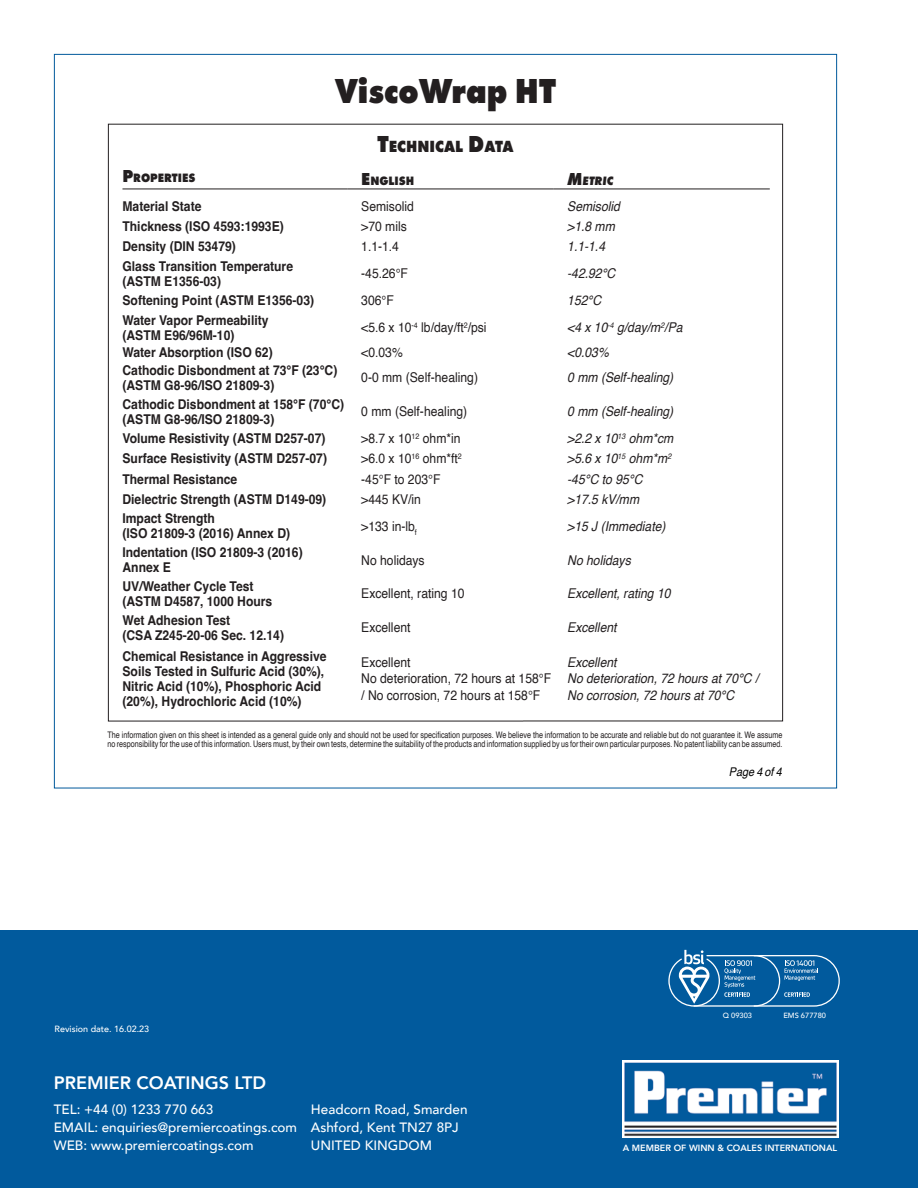
<style>
.page{position:relative;width:918px;height:1188px;background:#fff}
.page>*{position:absolute;margin:0;border:0;box-sizing:border-box;transform-origin:0 0}
.Subhead_1{font:800 36px "Futura PT";color:#231f20;scale:.9 1}
.t1{font:800 18px "Avenir";color:#fff}
.Subhead_2{font:800 16.8px "Futura PT";color:#231f20;scale:.9 1}
.Body_text{font:700 13.5px/15px "Helvetica";color:#231f20;scale:.9 1}
.Body_text-2{font:13.5px/16.5px "Helvetica";color:#231f20;scale:.9 1}
.Body_text-3{font:italic 13.5px/16.5px "Helvetica";color:#231f20;scale:.9 1}
.t2{font:500 13.5px "Avenir";color:#fff}
.Subhead_2-2{font:800 12.6px "Futura PT";color:#231f20;scale:.9 1}
.Subhead_2-3{font:italic 800 12.6px "Futura PT";color:#231f20;scale:.9 1}
.Body_text-4{font:italic 12px "Helvetica";color:#000;scale:.9 1}
.t3{font:9px "Helvetica";color:#231f20;scale:.8 1}
.t4{font:800 9px "Avenir";color:#fff}
.t5{font:500 9px "Avenir";color:#fff}
.t6{font:500 7.5px "Avenir";color:#fff}
.s1{font-size:24px}
.s2{font-size:18px}
</style>
<div class="page">
<div style="left:0;top:930px;width:918px;height:258px;background:#015a9d"></div>
<img style="left:623px;top:1060px;width:216px;height:78px">
<svg style="left:668px;top:950px;width:172px;height:57px"></svg>
<svg style="left:108px;top:123px;width:675px;height:599px"></svg>
<hr style="left:122px;top:189px;width:226px;height:1px;background:#231f20">
<hr style="left:348px;top:189px;width:206px;height:1px;background:#231f20">
<hr style="left:554px;top:189px;width:216px;height:1px;background:#231f20">
<p class="Subhead_1" style="left:335px;top:68px;width:247px">ViscoWrap HT</p>
<p class="Subhead_2" style="left:377px;top:135px;width:153px"><span class="s1">T</span>ECHNICAL <span class="s1">D</span>ATA</p>
<p class="Subhead_2-2" style="left:122px;top:170px;width:83px"><span class="s2">P</span>ROPERTIES</p>
<p class="Subhead_2-2" style="left:361px;top:173px;width:59px"><span class="s2">E</span>NGLISH</p>
<p class="Subhead_2-3" style="left:567px;top:173px;width:53px"><span class="s2">M</span>ETRIC</p>
<p class="Body_text" style="left:122px;top:200px;width:89px">Material State</p>
<p class="Body_text-2" style="left:361px;top:198px;width:60px">Semisolid</p>
<p class="Body_text-3" style="left:567px;top:198px;width:60px">Semisolid</p>
<p class="Body_text" style="left:122px;top:220px;width:181px">Thickness (ISO 4593:1993E)</p>
<p class="Body_text-2" style="left:361px;top:219px;width:52px">&gt;70 mils</p>
<p class="Body_text-3" style="left:567px;top:218px;width:54px">&gt;1.8 mm</p>
<p class="Body_text" style="left:122px;top:241px;width:128px">Density (DIN 53479)</p>
<p class="Body_text-2" style="left:361px;top:239px;width:44px">1.1-1.4</p>
<p class="Body_text-3" style="left:567px;top:239px;width:44px">1.1-1.4</p>
<p class="Body_text" style="left:122px;top:260px;width:191px">Glass Transition Temperature</p>
<p class="Body_text" style="left:122px;top:275px;width:111px">(ASTM E1356-03)</p>
<p class="Body_text-2" style="left:361px;top:266px;width:53px">-45.26°F</p>
<p class="Body_text-3" style="left:567px;top:266px;width:55px">-42.92°C</p>
<p class="Body_text" style="left:122px;top:295px;width:215px">Softening Point (ASTM E1356-03)</p>
<p class="Body_text-2" style="left:361px;top:293px;width:38px">306°F</p>
<p class="Body_text-3" style="left:567px;top:293px;width:39px">152°C</p>
<p class="Body_text" style="left:122px;top:314px;width:164px">Water Vapor Permeability</p>
<p class="Body_text" style="left:122px;top:329px;width:126px">(ASTM E96/96M-10)</p>
<p class="Body_text-2" style="left:361px;top:320px;width:141px">&lt;5.6 x 10<sup>-4</sup> lb/day/ft<sup>2</sup>/psi</p>
<p class="Body_text-3" style="left:567px;top:320px;width:130px">&lt;4 x 10<sup>-4</sup> g/day/m<sup>2</sup>/Pa</p>
<p class="Body_text" style="left:122px;top:347px;width:169px">Water Absorption (ISO 62)</p>
<p class="Body_text-2" style="left:361px;top:345px;width:48px">&lt;0.03%</p>
<p class="Body_text-3" style="left:567px;top:345px;width:48px">&lt;0.03%</p>
<p class="Body_text" style="left:122px;top:364px;width:240px">Cathodic Disbondment at 73°F (23°C)</p>
<p class="Body_text" style="left:122px;top:379px;width:170px">(ASTM G8-96/ISO 21809-3)</p>
<p class="Body_text-2" style="left:361px;top:370px;width:131px">0-0 mm (Self-healing)</p>
<p class="Body_text-3" style="left:567px;top:370px;width:119px">0 mm (Self-healing)</p>
<p class="Body_text" style="left:122px;top:398px;width:248px">Cathodic Disbondment at 158°F (70°C)</p>
<p class="Body_text" style="left:122px;top:413px;width:170px">(ASTM G8-96/ISO 21809-3)</p>
<p class="Body_text-2" style="left:361px;top:404px;width:119px">0 mm (Self-healing)</p>
<p class="Body_text-3" style="left:567px;top:403px;width:119px">0 mm (Self-healing)</p>
<p class="Body_text" style="left:122px;top:432px;width:227px">Volume Resistivity (ASTM D257-07)</p>
<p class="Body_text-2" style="left:361px;top:431px;width:112px">&gt;8.7 x 10<sup>12</sup> ohm*in</p>
<p class="Body_text-3" style="left:567px;top:430px;width:119px">&gt;2.2 x 10<sup>13</sup> ohm*cm</p>
<p class="Body_text" style="left:122px;top:453px;width:229px">Surface Resistivity (ASTM D257-07)</p>
<p class="Body_text-2" style="left:361px;top:451px;width:113px">&gt;6.0 x 10<sup>16</sup> ohm*ft<sup>2</sup></p>
<p class="Body_text-3" style="left:567px;top:451px;width:117px">&gt;5.6 x 10<sup>15</sup> ohm*m<sup>2</sup></p>
<p class="Body_text" style="left:122px;top:473px;width:129px">Thermal Resistance</p>
<p class="Body_text-2" style="left:361px;top:471px;width:90px">-45°F to 203°F</p>
<p class="Body_text-3" style="left:567px;top:471px;width:85px">-45°C to 95°C</p>
<p class="Body_text" style="left:122px;top:493px;width:228px">Dielectric Strength (ASTM D149-09)</p>
<p class="Body_text-2" style="left:361px;top:491px;width:68px">&gt;445 KV/in</p>
<p class="Body_text-3" style="left:567px;top:491px;width:81px">&gt;17.5 kV/mm</p>
<p class="Body_text" style="left:122px;top:513px;width:104px">Impact Strength</p>
<p class="Body_text" style="left:122px;top:528px;width:188px">(ISO 21809-3 (2016) Annex D)</p>
<p class="Body_text-2" style="left:361px;top:518px;width:63px">&gt;133 in-lb<sub>f</sub></p>
<p class="Body_text-3" style="left:567px;top:518px;width:111px">&gt;15 J (Immediate)</p>
<p class="Body_text" style="left:122px;top:546px;width:202px">Indentation (ISO 21809-3 (2016)</p>
<p class="Body_text" style="left:122px;top:561px;width:56px">Annex E</p>
<p class="Body_text-2" style="left:361px;top:552px;width:72px">No holidays</p>
<p class="Body_text-3" style="left:567px;top:552px;width:72px">No holidays</p>
<p class="Body_text" style="left:122px;top:580px;width:147px">UV/Weather Cycle Test</p>
<p class="Body_text" style="left:122px;top:595px;width:168px">(ASTM D4587, 1000 Hours</p>
<p class="Body_text-2" style="left:361px;top:586px;width:116px">Excellent, rating 10</p>
<p class="Body_text-3" style="left:567px;top:586px;width:116px">Excellent, rating 10</p>
<p class="Body_text" style="left:122px;top:614px;width:121px">Wet Adhesion Test</p>
<p class="Body_text" style="left:122px;top:629px;width:181px">(CSA Z245-20-06 Sec. 12.14)</p>
<p class="Body_text-2" style="left:361px;top:620px;width:56px">Excellent</p>
<p class="Body_text-3" style="left:567px;top:619px;width:56px">Excellent</p>
<p class="Body_text" style="left:122px;top:650px;width:228px">Chemical Resistance in Aggressive Soils Tested in Sulfuric Acid (30%), Nitric Acid (10%), Phosphoric Acid (20%), Hydrochloric Acid (10%)</p>
<p class="Body_text-2" style="left:361px;top:654px;width:56px">Excellent</p>
<p class="Body_text-2" style="left:361px;top:671px;width:213px">No deterioration, 72 hours at 158°F / No corrosion, 72 hours at 158°F</p>
<p class="Body_text-3" style="left:567px;top:654px;width:56px">Excellent</p>
<p class="Body_text-3" style="left:567px;top:671px;width:214px">No deterioration, 72 hours at 70°C /<br>No corrosion, 72 hours at 70°C</p>
<p class="t3" style="left:108px;top:728px;width:845px">The information given on this sheet is intended as a general guide only and should not be used for specification purposes. We believe the information to be accurate and reliable but do not guarantee it. We assume</p>
<p class="t3" style="left:108px;top:737px;width:845px">no responsibility for the use of this information. Users must, by their own tests, determine the suitability of the products and information supplied by us for their own particular purposes. No patent liability can be assumed.</p>
<p class="Body_text-4" style="left:729px;top:763px;width:60px">Page 4 of 4</p>
<p class="t5" style="left:55px;top:1021px;width:96px">Revision date. 16.02.23</p>
<p class="t1" style="left:54px;top:1068px;width:214px">PREMIER COATINGS LTD</p>
<p class="t2" style="left:54px;top:1098px;width:161px">TEL: +44 (0) 1233 770 663</p>
<p class="t2" style="left:54px;top:1116px;width:245px">EMAIL: enquiries@premiercoatings.com</p>
<p class="t2" style="left:54px;top:1134px;width:201px">WEB: www.premiercoatings.com</p>
<p class="t2" style="left:311px;top:1098px;width:158px">Headcorn Road, Smarden</p>
<p class="t2" style="left:311px;top:1116px;width:149px">Ashford, Kent TN27 8PJ</p>
<p class="t2" style="left:311px;top:1134px;width:122px">UNITED KINGDOM</p>
<p class="t6" style="left:723px;top:1009px;width:31px">Q 09303</p>
<p class="t6" style="left:783px;top:1009px;width:44px">EMS 677780</p>
<p class="t4" style="left:623px;top:1141px;width:216px">A MEMBER OF WINN &amp; COALES INTERNATIONAL</p>
</div>
